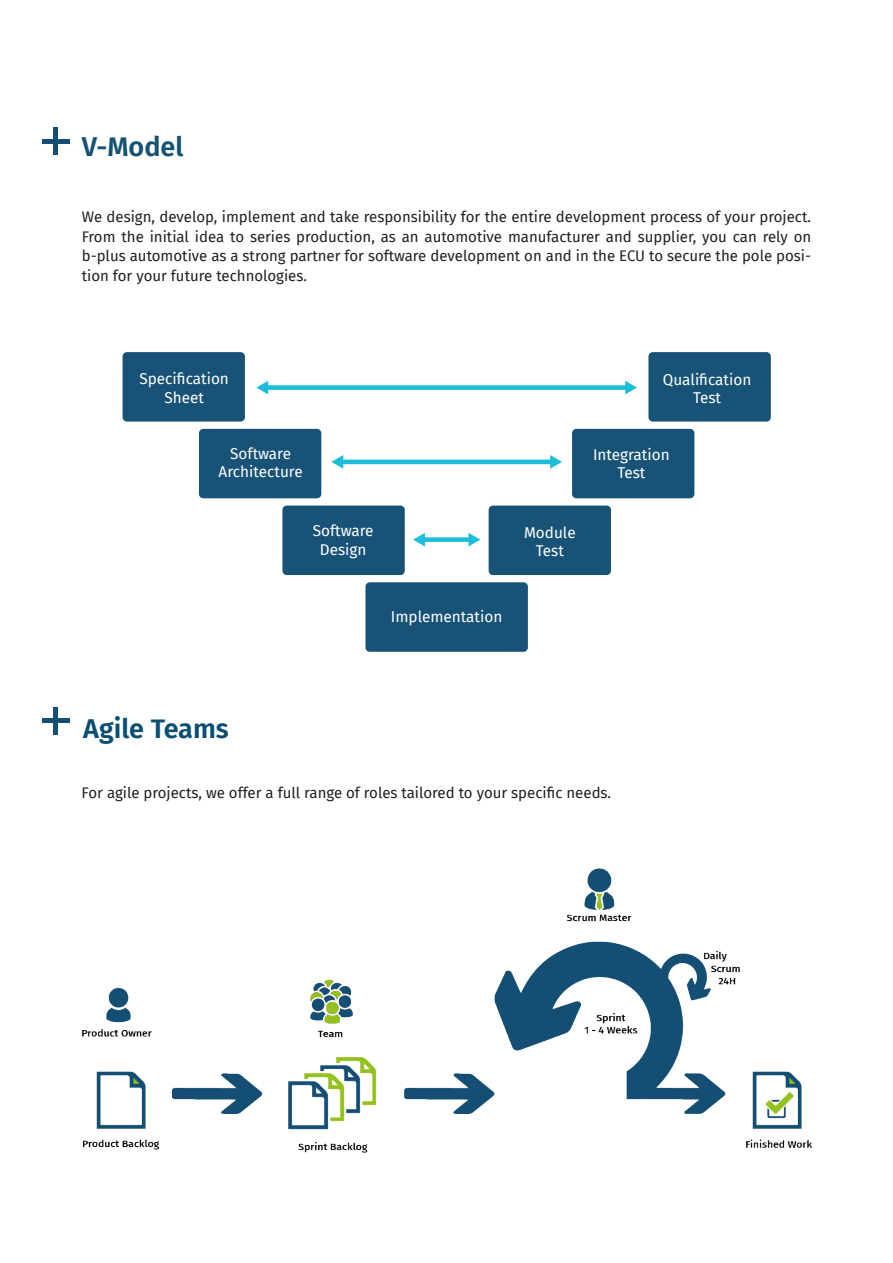
<style>
.page{position:relative;width:893px;height:1263px;background:#fff}
.page>*{position:absolute;margin:0;border:0;box-sizing:border-box;transform-origin:0 0}
.t1{font:600 27px "Fira Sans";color:#0a4d75}
.t2{font:600 27px "Fira Sans";color:#145274}
.t3{font:15.3px/18.5px "Fira Sans";color:#fff;text-align:center}
.t4{font:15px/19.5px "Fira Sans";color:#231f20;text-align:justify}
</style>
<div class="page">
<hr style="left:54px;top:127px;width:4px;height:27px;background:#144e73">
<hr style="left:42px;top:139px;width:27px;height:4px;background:#144e73">
<div style="left:365px;top:582px;width:163px;height:70px;background:#185276;border-radius:4px"></div>
<div style="left:123px;top:352px;width:122px;height:70px;background:#185276;border-radius:4px"></div>
<div style="left:648px;top:352px;width:123px;height:70px;background:#185276;border-radius:4px"></div>
<div style="left:199px;top:429px;width:122px;height:69px;background:#185276;border-radius:4px"></div>
<div style="left:572px;top:429px;width:122px;height:69px;background:#185276;border-radius:4px"></div>
<div style="left:282px;top:506px;width:123px;height:69px;background:#185276;border-radius:4px"></div>
<div style="left:489px;top:506px;width:122px;height:69px;background:#185276;border-radius:4px"></div>
<div style="left:266px;top:385px;width:361px;height:5px;background:#1ebedb"></div>
<svg style="left:256px;top:381px;width:12px;height:13px"></svg>
<svg style="left:625px;top:381px;width:12px;height:13px"></svg>
<hr style="left:341px;top:460px;width:211px;height:4px;background:#1ebedb">
<svg style="left:331px;top:455px;width:12px;height:14px"></svg>
<svg style="left:550px;top:455px;width:12px;height:14px"></svg>
<div style="left:423px;top:537px;width:47px;height:5px;background:#1ebedb"></div>
<svg style="left:413px;top:533px;width:12px;height:13px"></svg>
<svg style="left:468px;top:533px;width:12px;height:13px"></svg>
<img style="left:82px;top:868px;width:731px;height:285px">
<hr style="left:54px;top:707px;width:4px;height:27px;background:#144e73">
<hr style="left:42px;top:719px;width:27px;height:4px;background:#144e73">
<h1 class="t2" style="left:82px;top:125px;width:103px">V-Model</h1>
<p class="t4" style="left:82px;top:207px;width:731px">We design, develop, implement and take responsibility for the entire development process of your project.<br>From the initial idea to series production, as an automotive manufacturer and supplier, you can rely on b-plus automotive as a strong partner for software development on and in the ECU to secure the pole posi&shy;tion for your future technologies.</p>
<p class="t3" style="left:139px;top:369px;width:91px">Specification<br>Sheet</p>
<p class="t3" style="left:663px;top:370px;width:90px">Qualification<br>Test</p>
<p class="t3" style="left:219px;top:444px;width:86px">Software<br>Architecture</p>
<p class="t3" style="left:593px;top:445px;width:78px">Integration<br>Test</p>
<p class="t3" style="left:313px;top:521px;width:62px">Software<br>Design</p>
<p class="t3" style="left:524px;top:523px;width:53px">Module<br>Test</p>
<h1 class="t1" style="left:83px;top:706px;width:147px">Agile Teams</h1>
<p class="t3" style="left:391px;top:607px;width:113px">Implementation</p>
<p class="t4" style="left:82px;top:782px;width:531px">For agile projects, we offer a full range of roles tailored to your specific needs.</p>
</div>
